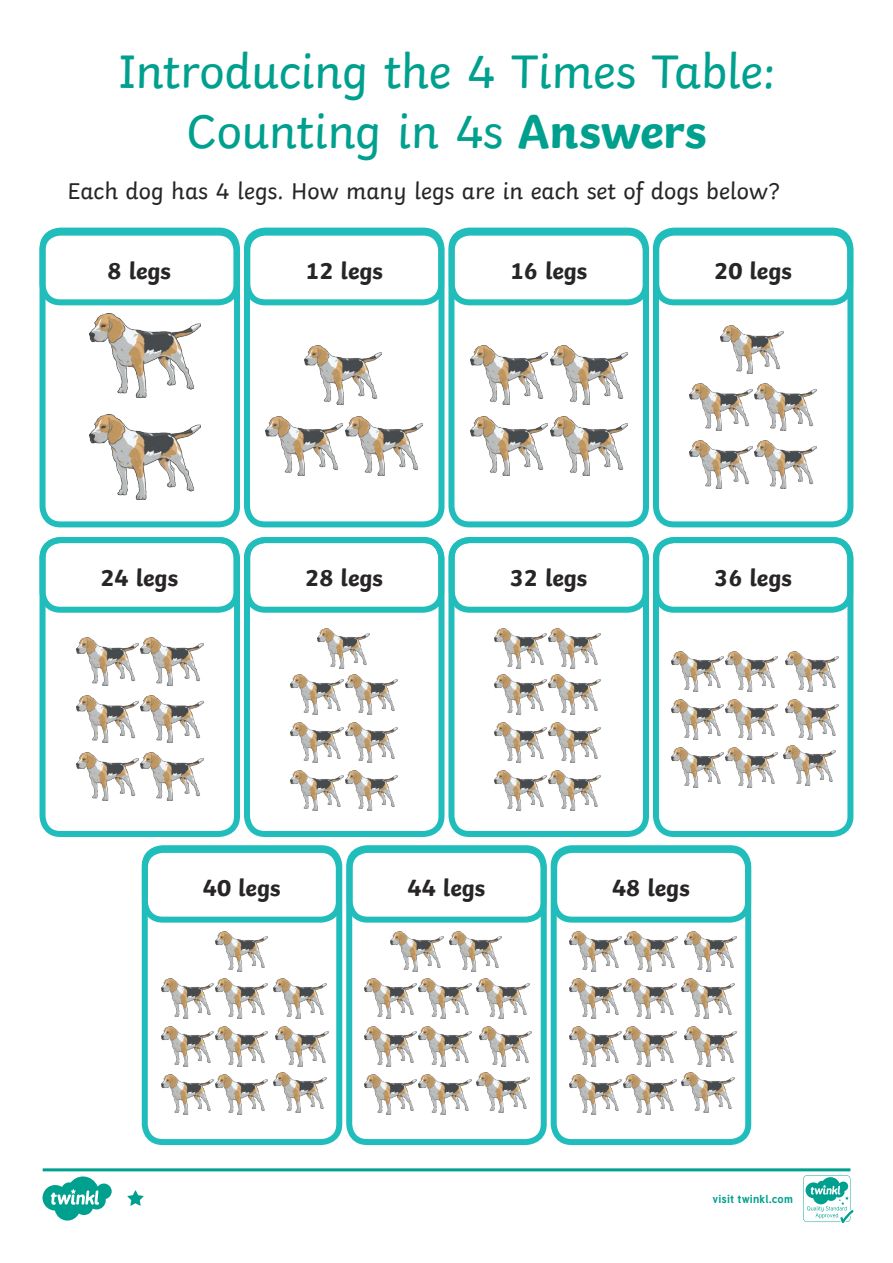
<style>
.page{position:relative;width:893px;height:1263px;background:#fff}
.page>*{position:absolute;margin:0;border:0;box-sizing:border-box;transform-origin:0 0}
.Heading_1{font:49.5px/59.4px "Twinkl";letter-spacing:-.015em;color:#00a08f;text-align:center}
.Heading_3{font:700 24px "Twinkl";color:#282526}
.KS1_Body_Copy{font:24px "Twinkl";color:#282526}
.t1{font:700 11.4px "Tuffy";letter-spacing:.015em;color:#00a08f}
.s1{font-weight:700}
</style>
<div class="page">
<div style="left:40px;top:228px;width:200px;height:299px;border:6px solid #21bdbd;border-radius:18px"></div>
<div style="left:40px;top:537px;width:200px;height:300px;border:6px solid #21bdbd;border-radius:18px"></div>
<div style="left:142px;top:845px;width:200px;height:300px;border:6px solid #21bdbd;border-radius:18px"></div>
<div style="left:448px;top:228px;width:201px;height:299px;border:6px solid #21bdbd;border-radius:18px"></div>
<div style="left:448px;top:537px;width:201px;height:300px;border:6px solid #21bdbd;border-radius:18px"></div>
<div style="left:551px;top:845px;width:200px;height:300px;border:6px solid #21bdbd;border-radius:18px"></div>
<div style="left:653px;top:228px;width:200px;height:299px;border:6px solid #21bdbd;border-radius:18px"></div>
<div style="left:653px;top:537px;width:200px;height:300px;border:6px solid #21bdbd;border-radius:18px"></div>
<div style="left:244px;top:228px;width:200px;height:299px;border:6px solid #21bdbd;border-radius:18px"></div>
<div style="left:244px;top:537px;width:200px;height:300px;border:6px solid #21bdbd;border-radius:18px"></div>
<div style="left:346px;top:845px;width:201px;height:300px;border:6px solid #21bdbd;border-radius:18px"></div>
<div style="left:40px;top:230px;width:199px;height:75px;border:6px solid #21bdbb;border-radius:18px"></div>
<div style="left:40px;top:537px;width:199px;height:76px;border:6px solid #21bdbb;border-radius:18px"></div>
<div style="left:142px;top:847px;width:200px;height:76px;border:6px solid #21bdbb;border-radius:18px"></div>
<div style="left:244px;top:230px;width:200px;height:75px;border:6px solid #21bdbb;border-radius:18px"></div>
<div style="left:244px;top:537px;width:200px;height:76px;border:6px solid #21bdbb;border-radius:18px"></div>
<div style="left:347px;top:847px;width:200px;height:76px;border:6px solid #21bdbb;border-radius:18px"></div>
<div style="left:449px;top:230px;width:200px;height:75px;border:6px solid #21bdbb;border-radius:18px"></div>
<div style="left:449px;top:537px;width:200px;height:76px;border:6px solid #21bdbb;border-radius:18px"></div>
<div style="left:551px;top:847px;width:200px;height:76px;border:6px solid #21bdbb;border-radius:18px"></div>
<div style="left:653px;top:230px;width:200px;height:75px;border:6px solid #21bdbb;border-radius:18px"></div>
<div style="left:653px;top:537px;width:200px;height:76px;border:6px solid #21bdbb;border-radius:18px"></div>
<img style="left:90px;top:313px;width:110px;height:85px">
<img style="left:304px;top:345px;width:78px;height:59px">
<img style="left:470px;top:345px;width:77px;height:59px">
<img style="left:689px;top:383px;width:63px;height:48px">
<img style="left:76px;top:695px;width:63px;height:48px">
<img style="left:291px;top:723px;width:52px;height:40px">
<img style="left:494px;top:723px;width:52px;height:40px">
<img style="left:671px;top:700px;width:52px;height:40px">
<img style="left:161px;top:1026px;width:107px;height:40px">
<img style="left:364px;top:1026px;width:53px;height:40px">
<img style="left:569px;top:1026px;width:53px;height:40px">
<img style="left:550px;top:345px;width:77px;height:59px">
<img style="left:754px;top:383px;width:63px;height:48px">
<img style="left:141px;top:695px;width:62px;height:48px">
<img style="left:345px;top:723px;width:53px;height:40px">
<img style="left:548px;top:723px;width:53px;height:40px">
<img style="left:725px;top:700px;width:53px;height:40px">
<img style="left:419px;top:1026px;width:52px;height:40px">
<img style="left:624px;top:1026px;width:52px;height:40px">
<img style="left:721px;top:326px;width:62px;height:47px">
<img style="left:76px;top:638px;width:63px;height:47px">
<img style="left:291px;top:675px;width:52px;height:40px">
<img style="left:494px;top:675px;width:52px;height:40px">
<img style="left:671px;top:651px;width:52px;height:40px">
<img style="left:161px;top:978px;width:107px;height:40px">
<img style="left:364px;top:978px;width:53px;height:40px">
<img style="left:569px;top:978px;width:53px;height:40px">
<img style="left:141px;top:638px;width:62px;height:47px">
<img style="left:345px;top:675px;width:53px;height:40px">
<img style="left:548px;top:675px;width:53px;height:40px">
<img style="left:783px;top:746px;width:53px;height:40px">
<img style="left:274px;top:1072px;width:52px;height:40px">
<img style="left:477px;top:1072px;width:52px;height:40px">
<img style="left:682px;top:1072px;width:52px;height:40px">
<img style="left:317px;top:628px;width:53px;height:40px">
<img style="left:494px;top:628px;width:52px;height:40px">
<img style="left:786px;top:651px;width:52px;height:40px">
<img style="left:274px;top:978px;width:52px;height:40px">
<img style="left:477px;top:978px;width:52px;height:40px">
<img style="left:682px;top:978px;width:52px;height:40px">
<img style="left:548px;top:628px;width:53px;height:40px">
<img style="left:725px;top:651px;width:53px;height:40px">
<img style="left:419px;top:978px;width:52px;height:40px">
<img style="left:624px;top:978px;width:52px;height:40px">
<img style="left:215px;top:932px;width:53px;height:40px">
<img style="left:391px;top:932px;width:52px;height:40px">
<img style="left:569px;top:932px;width:53px;height:40px">
<img style="left:449px;top:932px;width:53px;height:40px">
<img style="left:625px;top:932px;width:52px;height:40px">
<img style="left:684px;top:932px;width:52px;height:40px">
<img style="left:90px;top:415px;width:110px;height:84px">
<img style="left:266px;top:416px;width:77px;height:59px">
<img style="left:470px;top:416px;width:77px;height:59px">
<img style="left:689px;top:440px;width:63px;height:48px">
<img style="left:76px;top:752px;width:63px;height:48px">
<img style="left:291px;top:771px;width:52px;height:40px">
<img style="left:494px;top:771px;width:52px;height:40px">
<img style="left:671px;top:748px;width:52px;height:40px">
<img style="left:161px;top:1074px;width:107px;height:40px">
<img style="left:364px;top:1074px;width:53px;height:40px">
<img style="left:569px;top:1074px;width:53px;height:40px">
<img style="left:346px;top:416px;width:77px;height:59px">
<img style="left:550px;top:416px;width:77px;height:59px">
<img style="left:754px;top:440px;width:63px;height:48px">
<img style="left:141px;top:752px;width:62px;height:48px">
<img style="left:345px;top:771px;width:53px;height:40px">
<img style="left:548px;top:771px;width:53px;height:40px">
<img style="left:725px;top:748px;width:53px;height:40px">
<img style="left:419px;top:1074px;width:52px;height:40px">
<img style="left:624px;top:1074px;width:52px;height:40px">
<img style="left:786px;top:700px;width:52px;height:40px">
<img style="left:276px;top:1026px;width:52px;height:40px">
<img style="left:479px;top:1026px;width:52px;height:40px">
<img style="left:684px;top:1026px;width:52px;height:40px">
<svg style="left:43px;top:1168px;width:810px;height:55px"></svg>
<p class="Heading_1" style="left:118px;top:37px;width:659px">Introducing the 4 Times Table:<br>Counting in 4s <span class="s1">Answers</span></p>
<p class="KS1_Body_Copy" style="left:67px;top:173px;width:714px">Each dog has 4 legs. How many legs are in each set of dogs below?</p>
<p class="Heading_3" style="left:108px;top:251px;width:65px">8 legs</p>
<p class="Heading_3" style="left:100px;top:558px;width:79px">24 legs</p>
<p class="Heading_3" style="left:305px;top:251px;width:79px">12 legs</p>
<p class="Heading_3" style="left:305px;top:558px;width:79px">28 legs</p>
<p class="Heading_3" style="left:510px;top:251px;width:79px">16 legs</p>
<p class="Heading_3" style="left:510px;top:558px;width:79px">32 legs</p>
<p class="Heading_3" style="left:714px;top:251px;width:79px">20 legs</p>
<p class="Heading_3" style="left:714px;top:558px;width:79px">36 legs</p>
<p class="Heading_3" style="left:203px;top:868px;width:79px">40 legs</p>
<p class="Heading_3" style="left:408px;top:868px;width:79px">44 legs</p>
<p class="Heading_3" style="left:612px;top:868px;width:79px">48 legs</p>
<p class="t1" style="left:712px;top:1190px;width:82px">visit twinkl.com</p>
</div>
